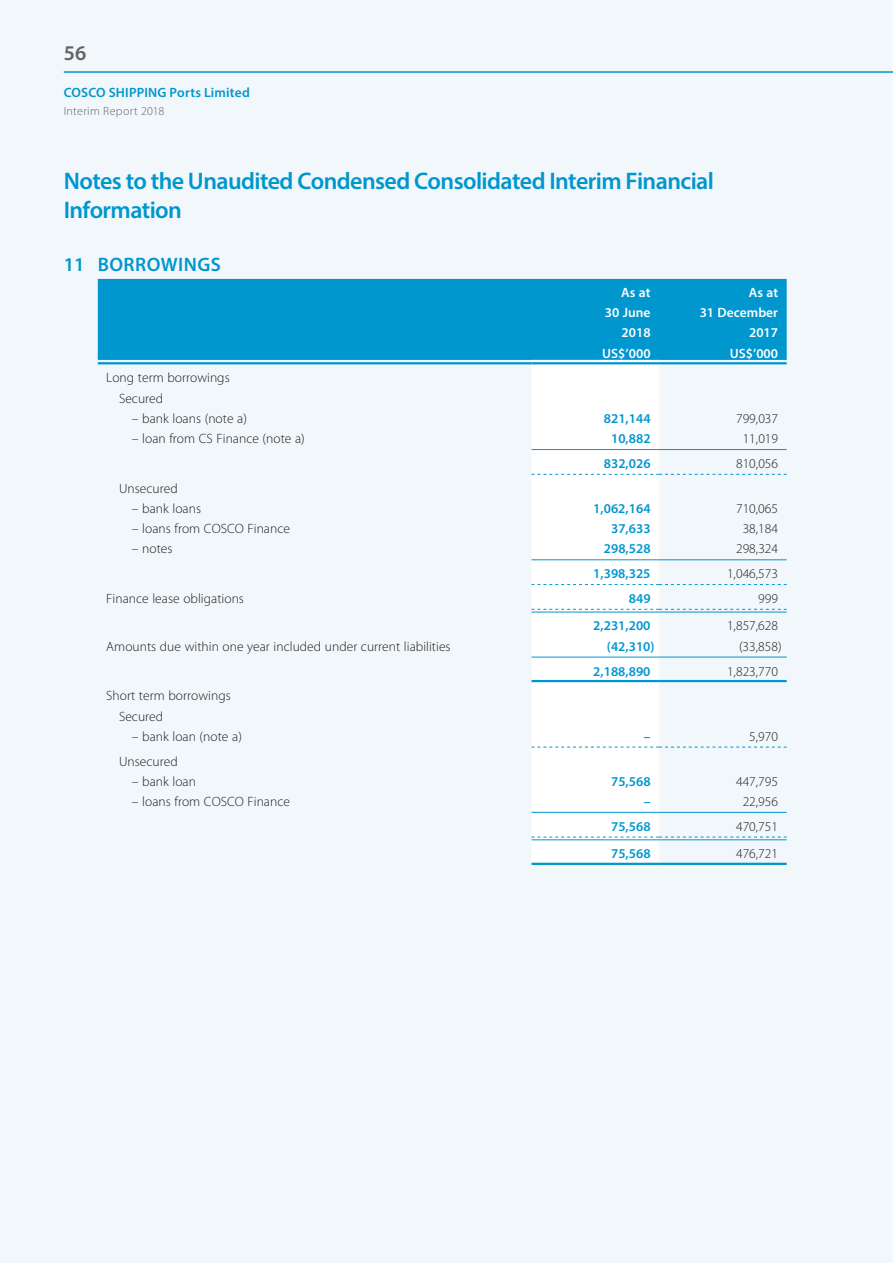
<style>
.page{position:relative;width:893px;height:1263px;background:#f2f7fb}
.page>*{position:absolute;margin:0;border:0;box-sizing:border-box;transform-origin:0 0}
.t1{font:600 24px/28.5px "Myriad Pro";letter-spacing:-.025em;color:#0096ce}
.t2{font:600 21px "Myriad Pro";color:#636362}
.t3{font:600 19.5px "Myriad Pro";letter-spacing:.02em;color:#0096ce}
.t4{font:300 13.5px/20.2px "Myriad Pro";letter-spacing:.005em;color:#1c1c1b}
.t5{font:600 13.5px "Myriad Pro";color:#0096ce}
.t6{font:600 13.5px/20.2px "Myriad Pro";color:#fff;text-align:right}
.t7{font:300 12px "Myriad Pro";letter-spacing:.03em;color:#636362}
</style>
<div class="page">
<hr style="left:64px;top:71px;width:829px;height:2px;background:#0096ce">
<div style="left:98px;top:279px;width:689px;height:81px;background:#0096ce"></div>
<div style="left:531px;top:360px;width:128px;height:503px;background:#fff"></div>
<hr style="left:98px;top:362px;width:433px;height:2px;background:#0096ce">
<hr style="left:531px;top:362px;width:128px;height:2px;background:#0096ce">
<hr style="left:659px;top:362px;width:128px;height:2px;background:#0096ce">
<hr style="left:531px;top:449px;width:128px;height:1px;background:#0096ce">
<hr style="left:659px;top:449px;width:128px;height:1px;background:#0096ce">
<svg style="left:531px;top:474px;width:256px;height:1px"></svg>
<hr style="left:531px;top:559px;width:128px;height:1px;background:#0096ce">
<hr style="left:659px;top:559px;width:128px;height:1px;background:#0096ce">
<svg style="left:531px;top:584px;width:256px;height:1px"></svg>
<hr style="left:531px;top:612px;width:128px;height:1px;background:#0096ce">
<svg style="left:531px;top:609px;width:256px;height:1px"></svg>
<hr style="left:659px;top:612px;width:128px;height:1px;background:#0096ce">
<hr style="left:531px;top:657px;width:128px;height:1px;background:#0096ce">
<hr style="left:659px;top:657px;width:128px;height:1px;background:#0096ce">
<hr style="left:531px;top:680px;width:128px;height:2px;background:#0096ce">
<hr style="left:659px;top:680px;width:128px;height:2px;background:#0096ce">
<svg style="left:531px;top:747px;width:256px;height:1px"></svg>
<hr style="left:531px;top:812px;width:128px;height:1px;background:#0096ce">
<hr style="left:659px;top:812px;width:128px;height:1px;background:#0096ce">
<hr style="left:531px;top:839px;width:128px;height:1px;background:#0096ce">
<svg style="left:531px;top:837px;width:256px;height:1px"></svg>
<hr style="left:659px;top:839px;width:128px;height:1px;background:#0096ce">
<hr style="left:531px;top:863px;width:128px;height:2px;background:#0096ce">
<hr style="left:659px;top:863px;width:128px;height:2px;background:#0096ce">
<h2 class="t2" style="left:64px;top:40px;width:24px">56</h2>
<p class="t5" style="left:64px;top:84px;width:188px">COSCO SHIPPING Ports Limited</p>
<p class="t7" style="left:64px;top:104px;width:102px">Interim Report 2018</p>
<h1 class="t1" style="left:64px;top:166px;width:652px">Notes to the Unaudited Condensed Consolidated Interim Financial<br>Information</h1>
<h3 class="t3" style="left:64px;top:252px;width:159px">11 BORROWINGS</h3>
<p class="t6" style="left:605px;top:282px;width:47px">As at<br>30 June</p>
<p class="t6" style="left:700px;top:282px;width:80px">As at<br>31 December</p>
<p class="t6" style="left:621px;top:322px;width:31px">2018</p>
<p class="t6" style="left:749px;top:322px;width:31px">2017</p>
<p class="t6" style="left:602px;top:343px;width:50px">US$’000</p>
<p class="t6" style="left:730px;top:343px;width:50px">US$’000</p>
<p class="t4" style="left:119px;top:368px;width:112px;text-indent:-13px">Long term borrowings<br>Secured</p>
<p class="t4" style="left:132px;top:409px;width:117px">– bank loans (note a)</p>
<p class="t5" style="left:604px;top:410px;width:48px">821,144</p>
<p class="t4" style="left:736px;top:409px;width:44px">799,037</p>
<p class="t4" style="left:132px;top:429px;width:175px">– loan from CS Finance (note a)</p>
<p class="t5" style="left:611px;top:430px;width:41px">10,882</p>
<p class="t4" style="left:743px;top:429px;width:37px">11,019</p>
<p class="t5" style="left:604px;top:455px;width:48px">832,026</p>
<p class="t4" style="left:736px;top:454px;width:44px">810,056</p>
<p class="t4" style="left:119px;top:478px;width:60px">Unsecured</p>
<p class="t4" style="left:132px;top:499px;width:71px">– bank loans</p>
<p class="t5" style="left:593px;top:500px;width:59px">1,062,164</p>
<p class="t4" style="left:736px;top:499px;width:44px">710,065</p>
<p class="t4" style="left:132px;top:519px;width:160px">– loans from COSCO Finance</p>
<p class="t5" style="left:611px;top:520px;width:41px">37,633</p>
<p class="t4" style="left:743px;top:519px;width:37px">38,184</p>
<p class="t4" style="left:132px;top:539px;width:42px">– notes</p>
<p class="t5" style="left:604px;top:540px;width:48px">298,528</p>
<p class="t4" style="left:736px;top:539px;width:44px">298,324</p>
<p class="t5" style="left:593px;top:565px;width:59px">1,398,325</p>
<p class="t4" style="left:727px;top:564px;width:53px">1,046,573</p>
<p class="t4" style="left:106px;top:589px;width:139px">Finance lease obligations</p>
<p class="t5" style="left:629px;top:590px;width:23px">849</p>
<p class="t4" style="left:758px;top:589px;width:21px">999</p>
<p class="t5" style="left:593px;top:617px;width:59px">2,231,200</p>
<p class="t4" style="left:727px;top:616px;width:53px">1,857,628</p>
<p class="t4" style="left:106px;top:636px;width:346px">Amounts due within one year included under current liabilities</p>
<p class="t5" style="left:607px;top:638px;width:49px">(42,310)</p>
<p class="t4" style="left:739px;top:636px;width:44px">(33,858)</p>
<p class="t5" style="left:593px;top:662px;width:59px">2,188,890</p>
<p class="t4" style="left:727px;top:661px;width:53px">1,823,770</p>
<p class="t4" style="left:119px;top:686px;width:113px;text-indent:-13px">Short term borrowings<br>Secured</p>
<p class="t4" style="left:132px;top:726px;width:112px">– bank loan (note a)</p>
<p class="t5" style="left:644px;top:728px;width:8px">–</p>
<p class="t4" style="left:749px;top:726px;width:30px">5,970</p>
<p class="t4" style="left:119px;top:751px;width:60px">Unsecured</p>
<p class="t4" style="left:132px;top:771px;width:66px">– bank loan</p>
<p class="t5" style="left:611px;top:773px;width:41px">75,568</p>
<p class="t4" style="left:736px;top:771px;width:44px">447,795</p>
<p class="t4" style="left:132px;top:792px;width:160px">– loans from COSCO Finance</p>
<p class="t5" style="left:644px;top:793px;width:8px">–</p>
<p class="t4" style="left:743px;top:792px;width:37px">22,956</p>
<p class="t5" style="left:611px;top:818px;width:41px">75,568</p>
<p class="t4" style="left:736px;top:816px;width:44px">470,751</p>
<p class="t5" style="left:611px;top:845px;width:41px">75,568</p>
<p class="t4" style="left:736px;top:844px;width:44px">476,721</p>
</div>
